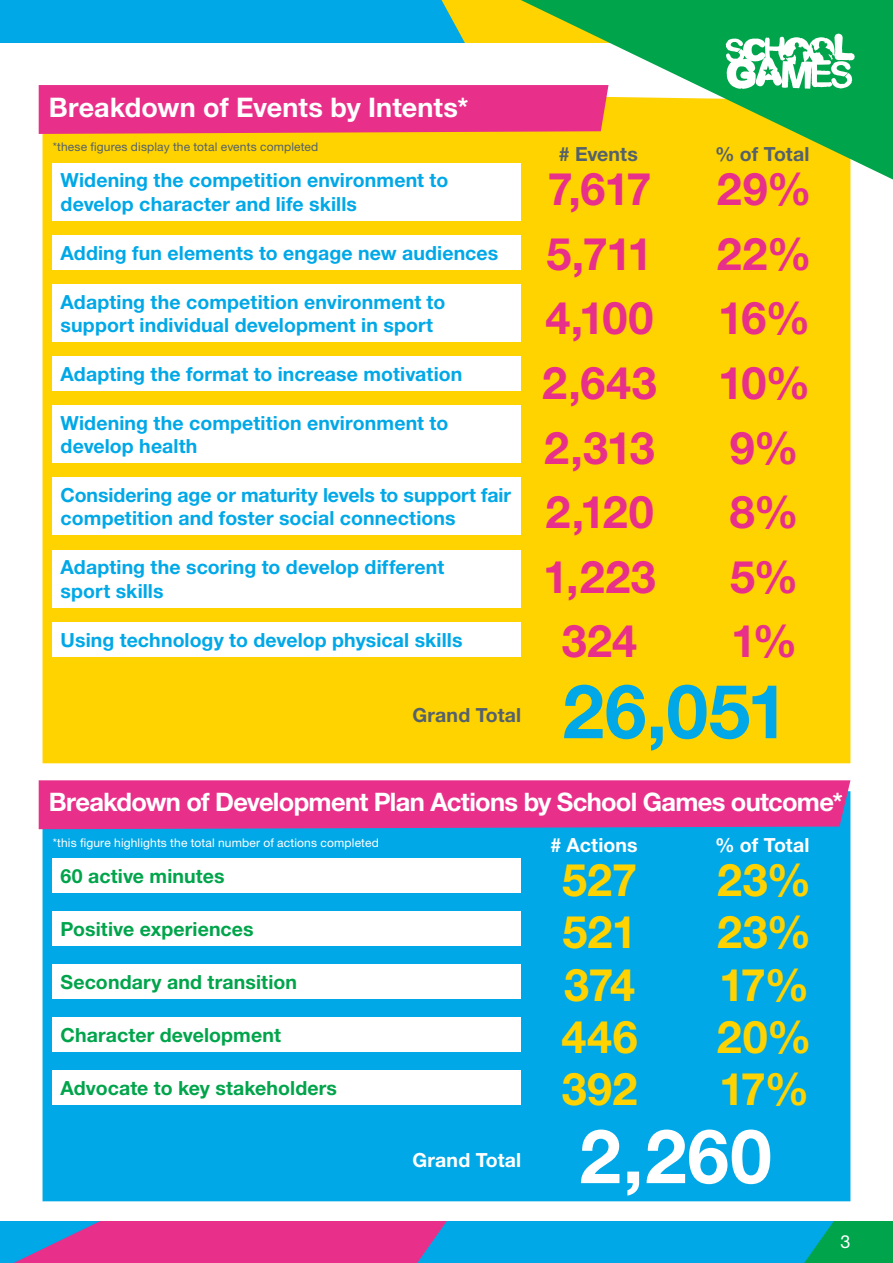
<style>
.page{position:relative;width:893px;height:1263px;background:#fff}
.page>*{position:absolute;margin:0;border:0;box-sizing:border-box;transform-origin:0 0}
.t1{font:700 75px "Helvetica Neue LT Pro";color:#00a8e7}
.t2{font:700 75px "Helvetica Neue LT Pro";color:#fff}
.t3{font:700 45px/64.7px "Helvetica Neue LT Pro";letter-spacing:-.01em;color:#e8308a;text-align:center}
.t4{font:700 45px/52.3px "Helvetica Neue LT Pro";color:#ffd300;text-align:justify}
.t5{font:700 27px "Helvetica Neue LT Pro";color:#fff}
.t6{font:700 25.5px "Helvetica Neue LT Pro";letter-spacing:-.03em;color:#fff}
.t7{font:700 19.5px/23.4px "Helvetica Neue LT Pro";letter-spacing:.005em;color:#00a8e7}
.t8{font:700 19.5px "Helvetica Neue LT Pro";letter-spacing:.005em;color:#00a44b}
.t9{font:700 19.5px "Helvetica Neue LT Pro";letter-spacing:.005em;color:#fff}
.t10{font:700 19.5px "Helvetica Neue LT Pro";letter-spacing:.005em;color:#54616c}
.t11{font:18px "Helvetica Neue LT Pro";color:#fff}
.t12{font:12px "Helvetica Neue LT Pro";letter-spacing:.01em;color:#fff}
.t13{font:12px "Helvetica Neue LT Pro";letter-spacing:.015em;color:#54616c}
</style>
<div class="page">
<div style="left:0;top:0;width:441px;height:43px;background:#00a8e7"></div>
<svg style="left:14px;top:1221px;width:403px;height:42px;background:#cf3c93"></svg>
<div style="left:417px;top:1221px;width:387px;height:42px;background:#00a8e7"></div>
<svg style="left:804px;top:1221px;width:89px;height:42px;background:#00a465"></svg>
<div style="left:43px;top:134px;width:807px;height:629px;background:#ffd300"></div>
<div style="left:39px;top:85px;width:482px;height:49px;background:#e8308a"></div>
<div style="left:52px;top:163px;width:469px;height:58px;background:#fff"></div>
<div style="left:52px;top:235px;width:469px;height:34px;background:#fff"></div>
<div style="left:52px;top:284px;width:469px;height:58px;background:#fff"></div>
<div style="left:52px;top:356px;width:469px;height:35px;background:#fff"></div>
<div style="left:52px;top:405px;width:469px;height:58px;background:#fff"></div>
<div style="left:52px;top:478px;width:469px;height:57px;background:#fff"></div>
<div style="left:52px;top:550px;width:469px;height:58px;background:#fff"></div>
<div style="left:52px;top:622px;width:469px;height:35px;background:#fff"></div>
<div style="left:43px;top:829px;width:807px;height:372px;background:#00a8e7"></div>
<div style="left:39px;top:780px;width:811px;height:49px;background:#e8308a"></div>
<div style="left:52px;top:858px;width:469px;height:34px;background:#fff"></div>
<div style="left:52px;top:911px;width:469px;height:34px;background:#fff"></div>
<div style="left:52px;top:964px;width:469px;height:35px;background:#fff"></div>
<div style="left:52px;top:1017px;width:469px;height:35px;background:#fff"></div>
<div style="left:52px;top:1071px;width:469px;height:34px;background:#fff"></div>
<svg style="left:521px;top:0;width:372px;height:180px;background:#8db949"></svg>
<svg style="left:726px;top:34px;width:129px;height:55px"></svg>
<p class="t5" style="left:49px;top:91px;width:421px">Breakdown of Events by Intents*</p>
<p class="t13" style="left:53px;top:139px;width:267px">*these fgures display the total events completed</p>
<p class="t7" style="left:61px;top:168px;width:389px">Widening the competition environment to develop character and life skills</p>
<p class="t7" style="left:61px;top:240px;width:439px">Adding fun elements to engage new audiences</p>
<p class="t7" style="left:61px;top:289px;width:386px">Adapting the competition environment to support individual development in sport</p>
<p class="t7" style="left:61px;top:362px;width:403px">Adapting the format to increase motivation</p>
<p class="t7" style="left:61px;top:411px;width:389px">Widening the competition environment to develop health</p>
<p class="t7" style="left:61px;top:483px;width:452px">Considering age or maturity levels to support fair competition and foster social connections</p>
<p class="t7" style="left:61px;top:555px;width:385px">Adapting the scoring to develop different sport skills</p>
<p class="t7" style="left:61px;top:627px;width:403px">Using technology to develop physical skills</p>
<p class="t10" style="left:412px;top:703px;width:110px">Grand Total</p>
<p class="t10" style="left:559px;top:141px;width:81px"># Events</p>
<p class="t10" style="left:715px;top:141px;width:96px">% of Total</p>
<p class="t3" style="left:542px;top:156px;width:116px">7,617<br>5,711<br>4,100<br>2,643<br>2,313<br>2,120<br>1,223<br>324</p>
<p class="t3" style="left:717px;top:156px;width:96px">29%<br>22%<br>16%<br>10%<br>9%<br>8%<br>5%<br>1%</p>
<p class="t1" style="left:562px;top:664px;width:228px">26,051</p>
<p class="t6" style="left:49px;top:786px;width:795px">Breakdown of Development Plan Actions by School Games outcome*</p>
<p class="t9" style="left:550px;top:832px;width:89px"># Actions</p>
<p class="t9" style="left:715px;top:832px;width:96px">% of Total</p>
<p class="t12" style="left:53px;top:835px;width:328px">*this fgure highlights the total number of actions completed</p>
<p class="t8" style="left:61px;top:863px;width:165px">60 active minutes</p>
<p class="t8" style="left:61px;top:916px;width:195px">Positive experiences</p>
<p class="t8" style="left:61px;top:970px;width:238px">Secondary and transition</p>
<p class="t8" style="left:61px;top:1023px;width:222px">Character development</p>
<p class="t8" style="left:61px;top:1076px;width:278px">Advocate to key stakeholders</p>
<p class="t9" style="left:412px;top:1147px;width:110px">Grand Total</p>
<p class="t4" style="left:561px;top:852px;width:78px">527<br>521<br>374<br>446<br>392</p>
<p class="t4" style="left:717px;top:852px;width:96px">23% 23% 17% 20% 17%</p>
<p class="t2" style="left:579px;top:1109px;width:194px">2,260</p>
<p class="t11" style="left:840px;top:1231px;width:12px">3</p>
</div>
